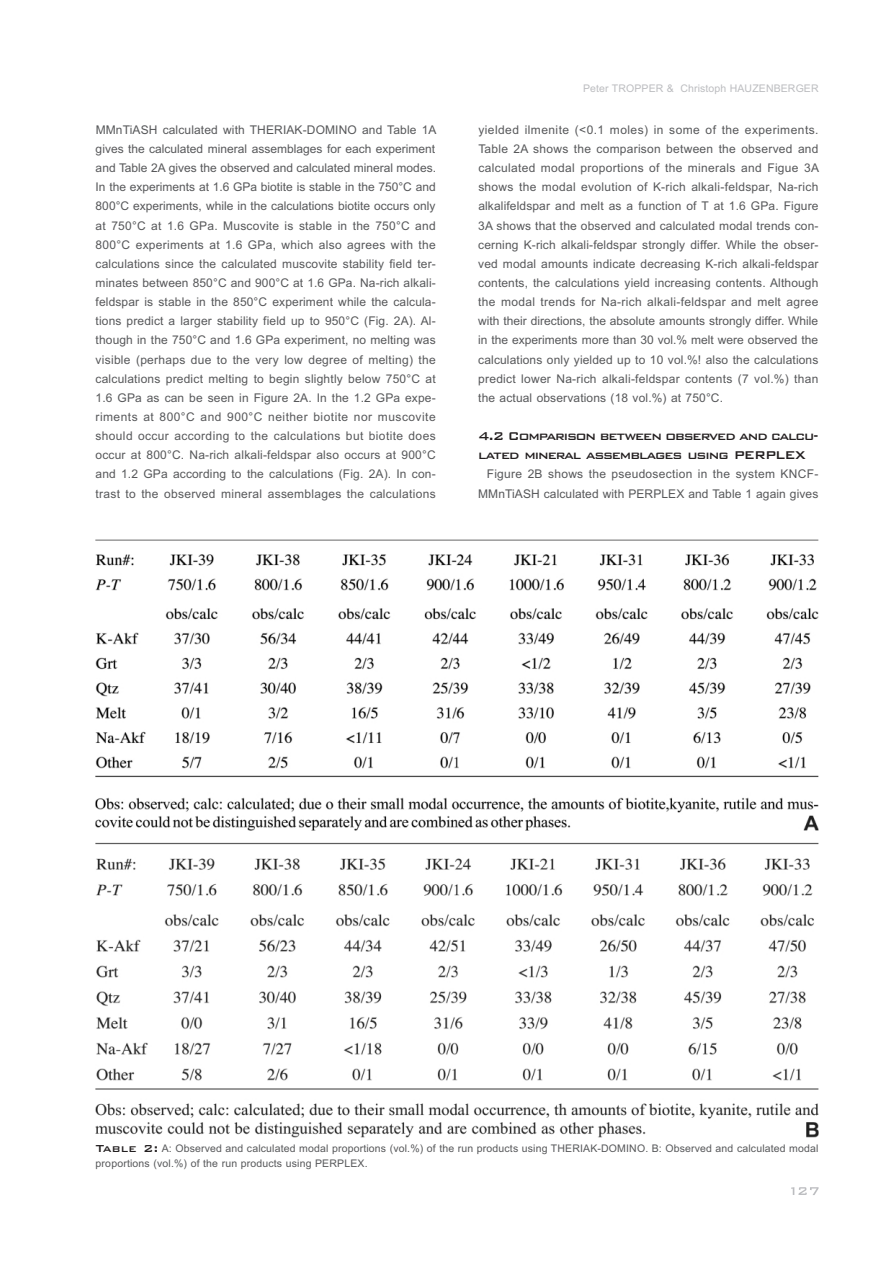
<style>
.page{position:relative;width:893px;height:1263px;background:#fff}
.page>*{position:absolute;margin:0;border:0;box-sizing:border-box;transform-origin:0 0}
.t1{font:500 15px/19.2px "Bank Gothic BT";letter-spacing:-.07em;color:#231f20}
.t2{font:12px/19.2px "Arial";letter-spacing:.02em;color:#57585a;text-align:justify}
.t3{font:10.5px/14.9px "Arial";letter-spacing:.015em;color:#57585a}
.t4{font:10.5px "Arial";letter-spacing:.01em;color:#bcbdc0}
.s1{font-family:"Bank Gothic BT";font-weight:500;font-size:13.5px;color:#231f20}
</style>
<div class="page">
<img style="left:95px;top:540px;width:724px;height:598px">
<svg style="left:791px;top:1187px;width:28px;height:8px"></svg>
<p class="t4" style="left:583px;top:84px;width:237px">Peter TROPPER &amp; Christoph HAUZENBERGER</p>
<p class="t2" style="left:96px;top:121px;width:342px">MMnTiASH calculated with THERIAK-DOMINO and Table 1A gives the calculated mineral assemblages for each experiment and Table 2A gives the observed and calculated mineral modes.<br>In the experiments at 1.6 GPa biotite is stable in the 750°C and 800°C experiments, while in the calculations biotite occurs only at 750°C at 1.6 GPa. Muscovite is stable in the 750°C and 800°C experiments at 1.6 GPa, which also agrees with the calculations since the calculated muscovite stability field ter&shy;minates between 850°C and 900°C at 1.6 GPa. Na-rich alkali&shy;feldspar is stable in the 850°C experiment while the calcula&shy;tions predict a larger stability field up to 950°C (Fig. 2A). Al&shy;though in the 750°C and 1.6 GPa experiment, no melting was visible (perhaps due to the very low degree of melting) the calculations predict melting to begin slightly below 750°C at 1.6 GPa as can be seen in Figure 2A. In the 1.2 GPa expe&shy;riments at 800°C and 900°C neither biotite nor muscovite should occur according to the calculations but biotite does occur at 800°C. Na-rich alkali-feldspar also occurs at 900°C and 1.2 GPa according to the calculations (Fig. 2A). In con&shy;trast to the observed mineral assemblages the calculations</p>
<p class="t2" style="left:478px;top:121px;width:342px">yielded ilmenite (&lt;0.1 moles) in some of the experiments.<br>Table 2A shows the comparison between the observed and calculated modal proportions of the minerals and Figue 3A shows the modal evolution of K-rich alkali-feldspar, Na-rich alkalifeldspar and melt as a function of T at 1.6 GPa. Figure 3A shows that the observed and calculated modal trends con&shy;cerning K-rich alkali-feldspar strongly differ. While the obser&shy;ved modal amounts indicate decreasing K-rich alkali-feldspar contents, the calculations yield increasing contents. Although the modal trends for Na-rich alkali-feldspar and melt agree with their directions, the absolute amounts strongly differ. While in the experiments more than 30 vol.% melt were observed the calculations only yielded up to 10 vol.%! also the calculations predict lower Na-rich alkali-feldspar contents (7 vol.%) than the actual observations (18 vol.%) at 750°C.</p>
<p class="t1" style="left:478px;top:427px;width:342px">4.2 Comparison between observed and calcu&shy;lated mineral assemblages using PERPLEX</p>
<p class="t2" style="left:478px;top:466px;width:342px;text-align:right">Figure 2B shows the pseudosection in the system KNCF-<br>MMnTiASH calculated with PERPLEX and Table 1 again gives</p>
<p class="t3" style="left:96px;top:1142px;width:724px"><span class="s1">Table 2:</span> A: Observed and calculated modal proportions (vol.%) of the run products using THERIAK-DOMINO. B: Observed and calculated modal proportions (vol.%) of the run products using PERPLEX.</p>
</div>
